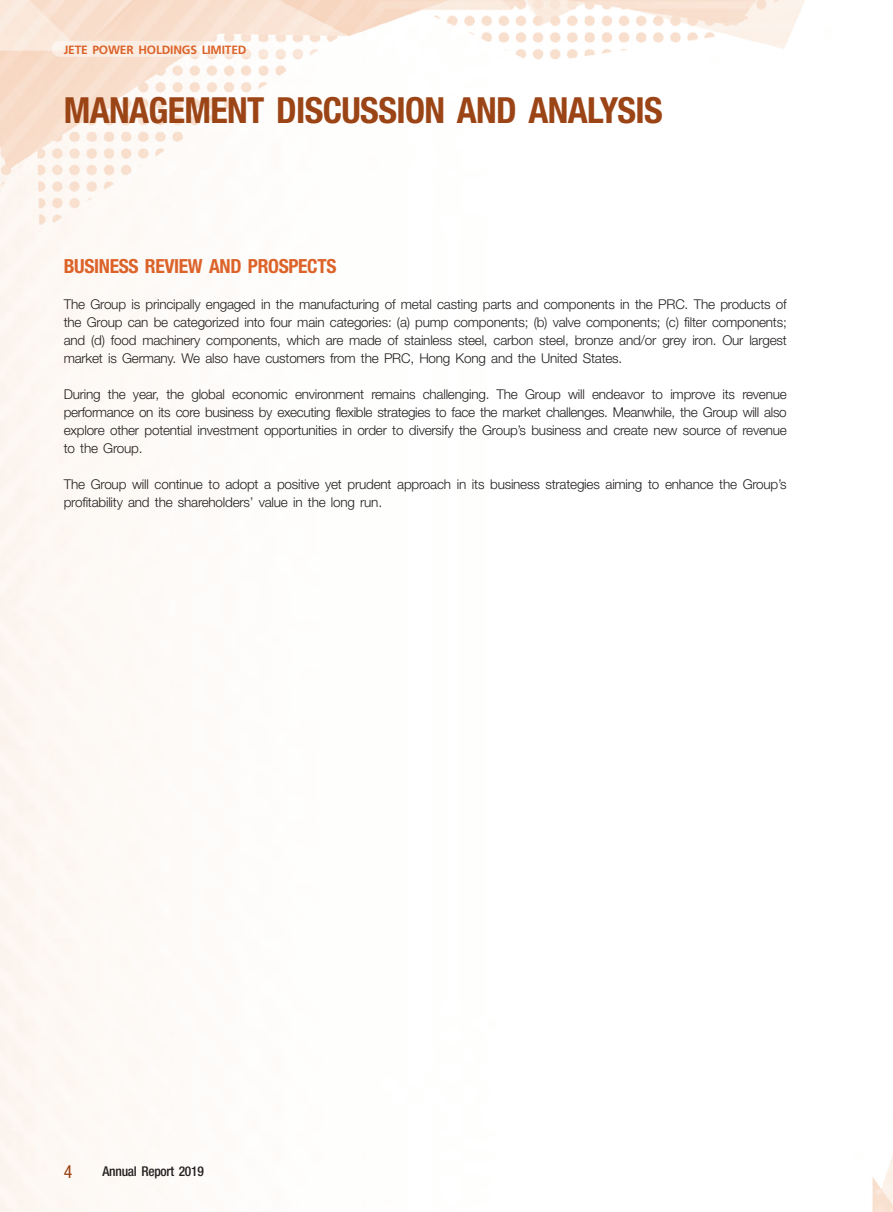
<style>
.page{position:relative;width:893px;height:1212px;background:#fff}
.page>*{position:absolute;margin:0;border:0;box-sizing:border-box;transform-origin:0 0}
.t1{font:700 condensed 36px "Helvetica Neue LT Std";letter-spacing:-.02em;color:#9b4416}
._03_H1{font:700 condensed 19.5px "Helvetica Neue LT Std";letter-spacing:-.02em;color:#dc632a}
.t2{font:condensed 18px "Helvetica Neue LT Std";color:#9b4416}
._11_P0{font:300 13.5px/18px "Helvetica Neue LT Std";letter-spacing:-.015em;color:#231f20;text-align:justify}
._01_Body_Text{font:300 13.5px/18px "Helvetica Neue LT Std";letter-spacing:-.015em;color:#231f20;text-align:justify}
.t3{font:500 condensed 13.5px "Helvetica Neue LT Std";letter-spacing:-.02em;color:#231f20}
.t4{font:700 12px "Frutiger LT Std";letter-spacing:-.015em;color:#dc632a}
</style>
<div class="page">
<img style="left:0;top:0;width:893px;height:1212px">
<svg style="left:52px;top:41px;width:356px;height:16px"></svg>
<p class="t4" style="left:64px;top:42px;width:184px">JETE POWER HOLDINGS LIMITED</p>
<h1 class="t1" style="left:64px;top:89px;width:600px">MANAGEMENT DISCUSSION AND ANALYSIS</h1>
<p class="_03_H1" style="left:64px;top:254px;width:274px">BUSINESS REVIEW AND PROSPECTS</p>
<p class="_01_Body_Text" style="left:64px;top:294px;width:724px">The Group is principally engaged in the manufacturing of metal casting parts and components in the PRC. The products of the Group can be categorized into four main categories: (a) pump components; (b) valve components; (c) filter components; and (d) food machinery components, which are made of stainless steel, carbon steel, bronze and/or grey iron. Our largest market is Germany. We also have customers from the PRC, Hong Kong and the United States.</p>
<p class="_11_P0" style="left:64px;top:384px;width:725px">During the year, the global economic environment remains challenging. The Group will endeavor to improve its revenue performance on its core business by executing flexible strategies to face the market challenges. Meanwhile, the Group will also explore other potential investment opportunities in order to diversify the Group’s business and create new source of revenue to the Group.</p>
<p class="_11_P0" style="left:64px;top:474px;width:724px">The Group will continue to adopt a positive yet prudent approach in its business strategies aiming to enhance the Group’s profitability and the shareholders’ value in the long run.</p>
<h3 class="t2" style="left:64px;top:1161px;width:10px">4</h3>
<p class="t3" style="left:102px;top:1163px;width:103px">Annual Report 2019</p>
</div>
